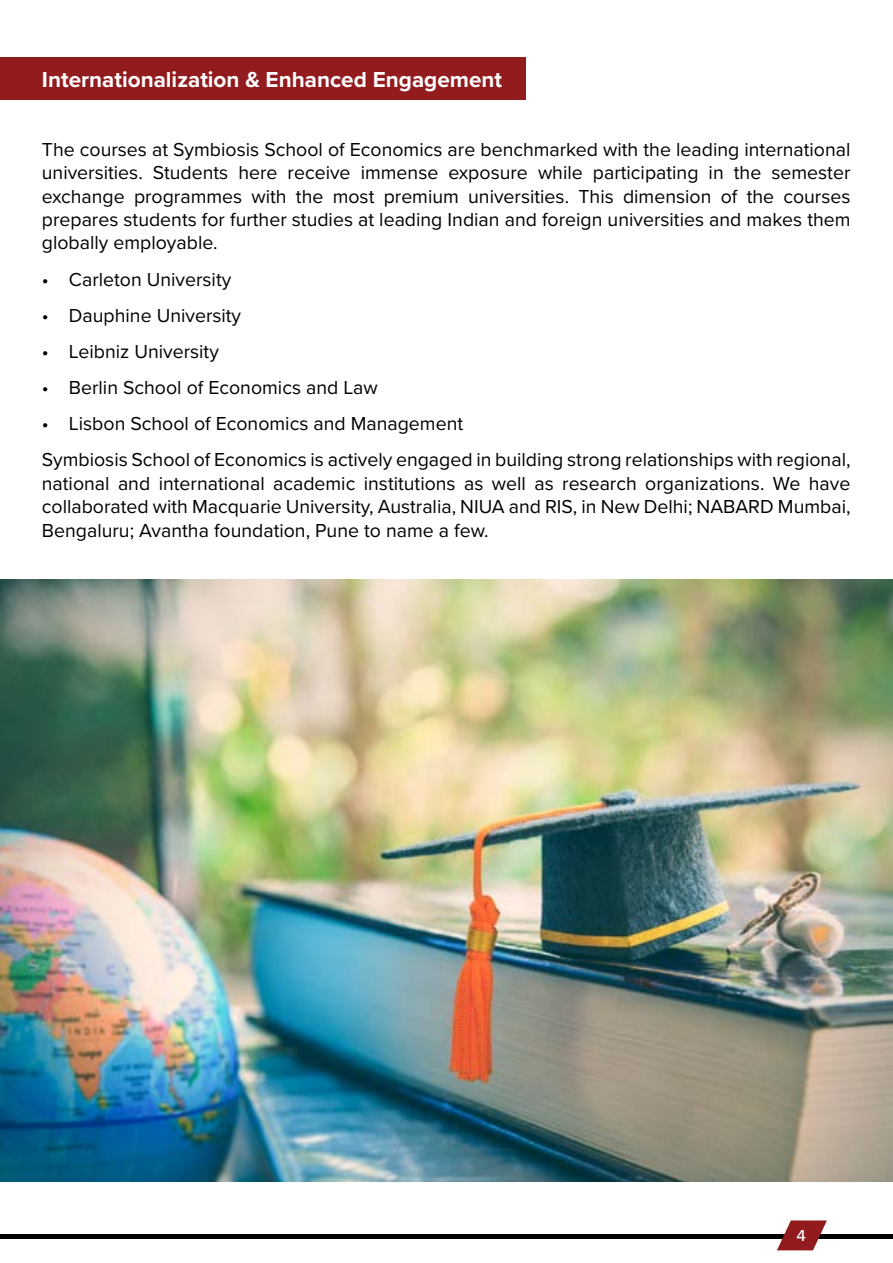
<style>
.page{position:relative;width:893px;height:1263px;background:#fff}
.page>*{position:absolute;margin:0;border:0;box-sizing:border-box;transform-origin:0 0}
.t1{font:700 22.5px "Proxima Nova";color:#fff}
.t2{font:19.5px/23.4px "Proxima Nova";color:#000;text-align:justify}
.t3{font:500 16.5px "Proxima Nova";color:#fff}
</style>
<div class="page">
<div style="left:0;top:1234px;width:893px;height:5px;background:#000"></div>
<svg style="left:777px;top:1220px;width:50px;height:30px"></svg>
<img style="left:0;top:579px;width:893px;height:603px">
<div style="left:0;top:58px;width:525px;height:42px;background:#921b1e"></div>
<p class="t1" style="left:42px;top:63px;width:462px">Internationalization &amp; Enhanced Engagement</p>
<p class="t2" style="left:42px;top:137px;width:810px">The courses at Symbiosis School of Economics are benchmarked with the leading international universities. Students here receive immense exposure while participating in the semester exchange programmes with the most premium universities. This dimension of the courses prepares students for further studies at leading Indian and foreign universities and makes them globally employable.</p>
<p class="t2" style="left:42px;top:266px;width:191px">• Carleton University</p>
<p class="t2" style="left:42px;top:303px;width:201px">• Dauphine University</p>
<p class="t2" style="left:42px;top:339px;width:178px">• Leibniz University</p>
<p class="t2" style="left:42px;top:375px;width:337px">• Berlin School of Economics and Law</p>
<p class="t2" style="left:42px;top:405px;width:810px;line-height:36.2px">• Lisbon School of Economics and Management<br>Symbiosis School of Economics is actively engaged in building strong relationships with regional,</p>
<p class="t2" style="left:42px;top:471px;width:810px">national and international academic institutions as well as research organizations. We have collaborated with Macquarie University, Australia, NIUA and RIS, in New Delhi; NABARD Mumbai, Bengaluru; Avantha foundation, Pune to name a few.</p>
<p class="t3" style="left:796px;top:1223px;width:11px">4</p>
</div>
